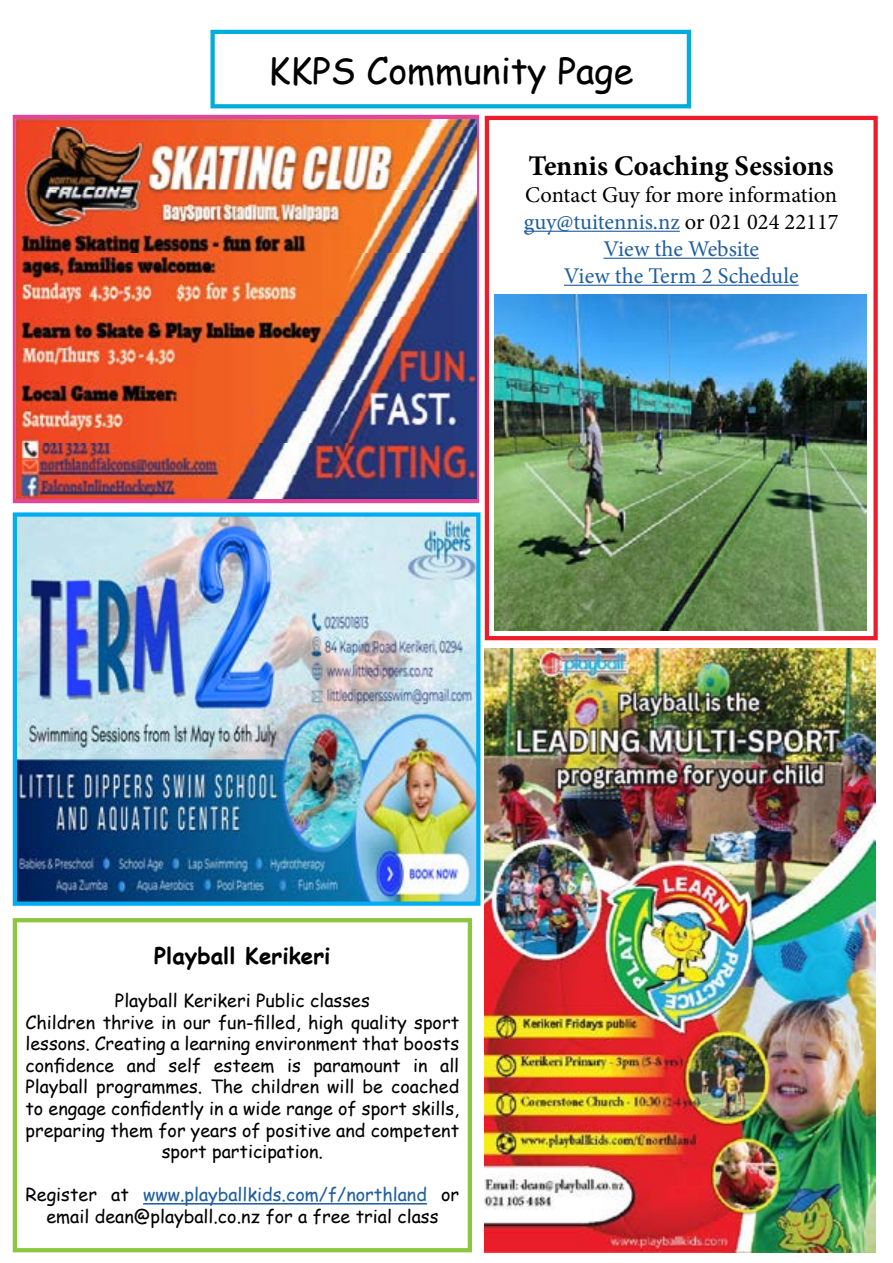
<style>
.page{position:relative;width:893px;height:1263px;background:#fff}
.page>*{position:absolute;margin:0;border:0;box-sizing:border-box;transform-origin:0 0}
.t1{font:36px "Comic Sans MS";color:#000}
.t2{font:700 28.5px "Minion Pro";color:#000}
.t3{font:22.5px/27px "Minion Pro";color:#215e9e;text-align:center}
.t4{font:700 22.5px "Comic Sans MS";color:#000}
.t5{font:18px/21.6px "Comic Sans MS";color:#000;text-align:center}
.s1{color:#000}
.s2{color:#215e9e}
</style>
<div class="page">
<div style="left:210px;top:30px;width:481px;height:78px;border:4px solid #00addb"></div>
<hr style="left:524px;top:231px;width:156px;height:1px;background:#215e9e">
<hr style="left:603px;top:258px;width:156px;height:1px;background:#215e9e">
<hr style="left:564px;top:285px;width:235px;height:1px;background:#215e9e">
<div style="left:485px;top:116px;width:393px;height:524px;border:4px solid #ed1c2a"></div>
<img style="left:495px;top:294px;width:371px;height:336px">
<div style="left:13px;top:115px;width:466px;height:388px;border:4px solid #e24699"></div>
<img style="left:16px;top:119px;width:460px;height:380px">
<img style="left:18px;top:517px;width:457px;height:384px">
<div style="left:13px;top:512px;width:467px;height:394px;border:4px solid #00aeef"></div>
<hr style="left:143px;top:1203px;width:284px;height:1px;background:#215e9e">
<div style="left:13px;top:918px;width:459px;height:334px;border:4px solid #8dc63f"></div>
<img style="left:485px;top:648px;width:391px;height:604px">
<h1 class="t1" style="left:268px;top:44px;width:367px">KKPS Community Page</h1>
<h2 class="t2" style="left:529px;top:146px;width:307px">Tennis Coaching Sessions</h2>
<p class="t3" style="left:524px;top:181px;width:316px"><span class="s1">Contact Guy for more information </span>guy@tuitennis.nz <span class="s1">or 021 024 22117<br></span>View the Website<br>View the Term 2 Schedule</p>
<p class="t4" style="left:154px;top:939px;width:178px">Playball Kerikeri</p>
<p class="t5" style="left:26px;top:989px;width:435px">Playball Kerikeri Public classes<br>Children thrive in our fun-filled, high quality sport lessons. Creating a learning environment that boosts confidence and self esteem is paramount in all Playball programmes. The children will be coached to engage confidently in a wide range of sport skills, preparing them for years of positive and competent sport participation.</p>
<p class="t5" style="left:26px;top:1183px;width:435px">Register at <span class="s2">www.playballkids.com/f/northland</span> or email dean@playball.co.nz for a free trial class</p>
</div>
